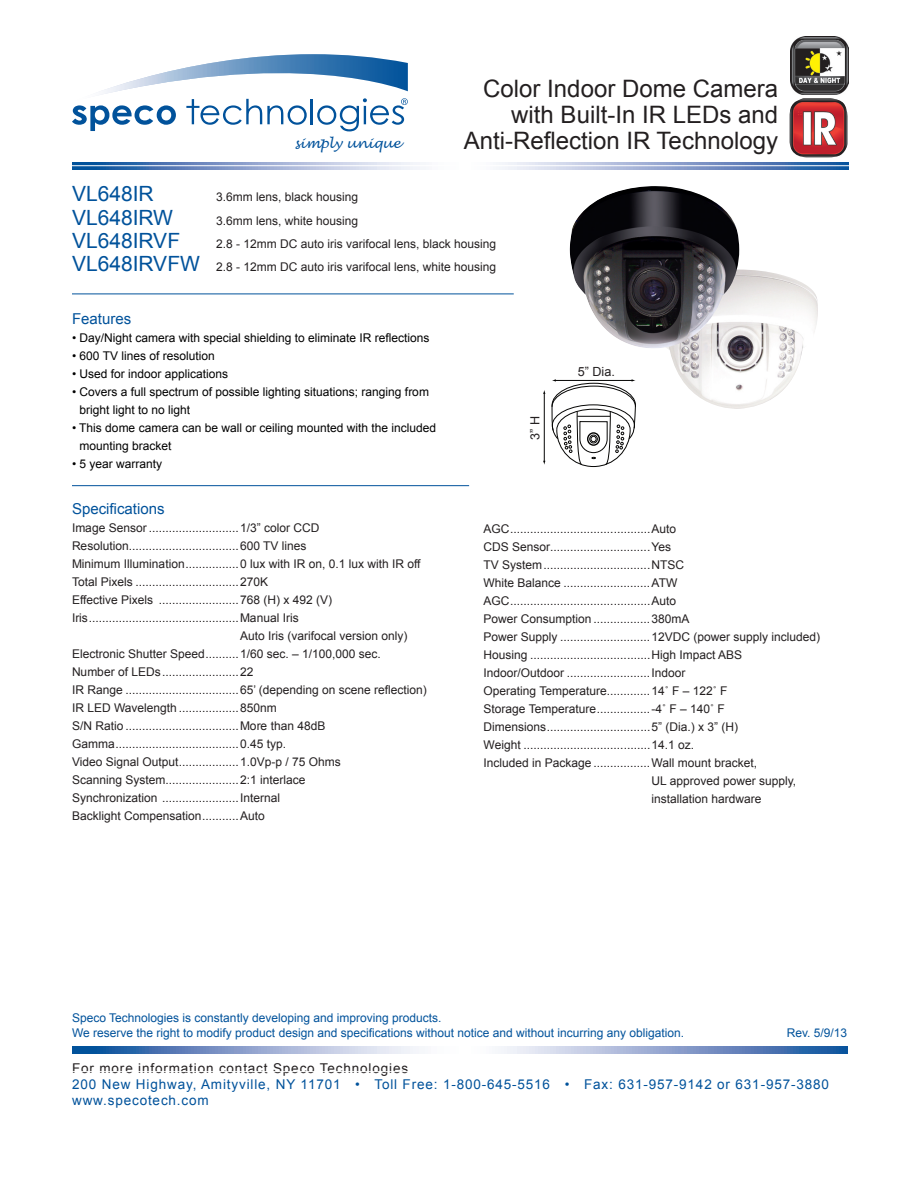
<style>
.page{position:relative;width:918px;height:1188px;background:#fff}
.page>*{position:absolute;margin:0;border:0;box-sizing:border-box;transform-origin:0 0}
.PRODUCT_TITLE{font:24px/25.8px "Arial";color:#231f20;text-align:right}
.model_number{font:21px "Arial";color:#01529b}
.spec_text{font:15px "Arial";color:#01529b}
.features_head{font:15px "Arial";color:#01529b}
.ADDRESS{font:13.5px "Arial";letter-spacing:.065em;color:#01529b}
.ADDRESS-2{font:13.5px "Arial";letter-spacing:.065em;color:#231f20}
.t1{font:italic 13.5px "Lucida Handwriting";color:#01529b}
.model_number-2{font:12.6px "Arial";color:#231f20}
.spec_text-2{font:12px/18px "Arial";color:#231f20}
.features_body{font:12px "Arial";color:#000}
.DISCLAIMER{font:12px "Arial";color:#01529b}
.model_number-3{font:12px "Arial";color:#231f20}
.s1{font-size:21px;color:#01529b}
</style>
<div class="page">
<svg style="left:72px;top:54px;width:336px;height:77px"></svg>
<svg style="left:72px;top:1046px;width:776px;height:8px;background:#93aad0"></svg>
<hr style="left:72px;top:294px;width:442px;height:1px;background:#01529b">
<hr style="left:72px;top:485px;width:397px;height:1px;background:#01529b">
<svg style="left:72px;top:162px;width:776px;height:7px;background:#97add2"></svg>
<hr style="left:51px;top:165px;width:803px;height:1px;background:#fff">
<img style="left:669px;top:270px;width:149px;height:139px">
<img style="left:569px;top:186px;width:170px;height:163px">
<hr style="left:544px;top:393px;width:1px;height:69px;background:#050504">
<svg style="left:552px;top:379px;width:84px;height:88px"></svg>
<hr style="left:577px;top:416px;width:33px;height:1px;background:#050504">
<img style="left:790px;top:98px;width:57px;height:59px">
<img style="left:791px;top:36px;width:57px;height:58px">
<p class="t1" style="left:294px;top:135px;width:108px">simply unique</p>
<p class="PRODUCT_TITLE" style="left:464px;top:76px;width:316px">Color Indoor Dome Camera with Built-In IR LEDs and<br>Anti-Reflection IR Technology</p>
<p class="model_number" style="left:72px;top:180px;width:83px">VL648IR</p>
<p class="model_number-3" style="left:216px;top:189px;width:144px">3.6mm lens, black housing</p>
<p class="model_number" style="left:72px;top:204px;width:103px">VL648IRW</p>
<p class="model_number-3" style="left:216px;top:213px;width:144px">3.6mm lens, white housing</p>
<p class="model_number" style="left:72px;top:227px;width:110px">VL648IRVF</p>
<p class="model_number-3" style="left:216px;top:236px;width:282px">2.8 - 12mm DC auto iris varifocal lens, black housing</p>
<p class="model_number-3" style="left:72px;top:259px;width:426px"><span class="s1">VL648IRVFW</span> 2.8 - 12mm DC auto iris varifocal lens, white housing</p>
<p class="features_head" style="left:72px;top:309px;width:61px">Features</p>
<p class="features_body" style="left:72px;top:330px;width:359px">• Day/Night camera with special shielding to eliminate IR reflections</p>
<p class="features_body" style="left:72px;top:348px;width:144px">• 600 TV lines of resolution</p>
<p class="features_body" style="left:72px;top:366px;width:158px">• Used for indoor applications</p>
<p class="features_body" style="left:72px;top:384px;width:358px">• Covers a full spectrum of possible lighting situations; ranging from</p>
<p class="features_body" style="left:80px;top:402px;width:112px">bright light to no light</p>
<p class="features_body" style="left:72px;top:420px;width:366px">• This dome camera can be wall or ceiling mounted with the included</p>
<p class="features_body" style="left:80px;top:438px;width:94px">mounting bracket</p>
<p class="features_body" style="left:72px;top:456px;width:92px">• 5 year warranty</p>
<p class="spec_text" style="left:72px;top:499px;width:94px">Specifications</p>
<p class="spec_text-2" style="left:72px;top:519px;width:249px">Image Sensor ...........................1/3” color CCD</p>
<p class="spec_text-2" style="left:72px;top:537px;width:350px">Resolution.................................600 TV lines<br>Minimum Illumination................0 lux with IR on, 0.1 lux with IR off</p>
<p class="spec_text-2" style="left:72px;top:573px;width:198px">Total Pixels ...............................270K</p>
<p class="spec_text-2" style="left:72px;top:591px;width:262px">Effective Pixels ........................768 (H) x 492 (V)</p>
<p class="spec_text-2" style="left:72px;top:609px;width:228px">Iris.............................................Manual Iris</p>
<p class="spec_text-2" style="left:240px;top:627px;width:169px">Auto Iris (varifocal version only)</p>
<p class="spec_text-2" style="left:72px;top:645px;width:310px">Electronic Shutter Speed..........1/60 sec. ‒ 1/100,000 sec.<br>Number of LEDs.......................22</p>
<p class="spec_text-2" style="left:72px;top:681px;width:356px">IR Range ..................................65’ (depending on scene reflection)</p>
<p class="spec_text-2" style="left:72px;top:699px;width:206px">IR LED Wavelength ..................850nm</p>
<p class="spec_text-2" style="left:72px;top:717px;width:255px">S/N Ratio ..................................More than 48dB</p>
<p class="spec_text-2" style="left:72px;top:735px;width:216px">Gamma.....................................0.45 typ.</p>
<p class="spec_text-2" style="left:72px;top:753px;width:270px">Video Signal Output..................1.0Vp-p / 75 Ohms</p>
<p class="spec_text-2" style="left:72px;top:771px;width:235px">Scanning System......................2:1 interlace</p>
<p class="spec_text-2" style="left:72px;top:789px;width:210px">Synchronization .......................Internal</p>
<p class="spec_text-2" style="left:72px;top:807px;width:194px">Backlight Compensation...........Auto</p>
<p class="model_number-2" style="left:527px;top:440px;width:25px;rotate:-90deg">3” H</p>
<p class="model_number-2" style="left:578px;top:364px;width:39px">5” Dia.</p>
<p class="spec_text-2" style="left:484px;top:520px;width:194px">AGC..........................................Auto</p>
<p class="spec_text-2" style="left:484px;top:538px;width:189px">CDS Sensor..............................Yes</p>
<p class="spec_text-2" style="left:484px;top:556px;width:202px">TV System................................NTSC</p>
<p class="spec_text-2" style="left:484px;top:574px;width:195px">White Balance ..........................ATW</p>
<p class="spec_text-2" style="left:484px;top:592px;width:208px">AGC..........................................Auto<br>Power Consumption .................380mA</p>
<p class="spec_text-2" style="left:484px;top:628px;width:338px">Power Supply ...........................12VDC (power supply included)</p>
<p class="spec_text-2" style="left:484px;top:646px;width:260px">Housing ....................................High Impact ABS</p>
<p class="spec_text-2" style="left:484px;top:664px;width:246px">Indoor/Outdoor .........................Indoor<br>Operating Temperature.............14˚ F – 122˚ F</p>
<p class="spec_text-2" style="left:484px;top:700px;width:243px">Storage Temperature................-4˚ F – 140˚ F</p>
<p class="spec_text-2" style="left:484px;top:718px;width:256px">Dimensions...............................5” (Dia.) x 3” (H)</p>
<p class="spec_text-2" style="left:484px;top:736px;width:212px">Weight ......................................14.1 oz.</p>
<p class="spec_text-2" style="left:484px;top:754px;width:275px">Included in Package .................Wall mount bracket,</p>
<p class="spec_text-2" style="left:652px;top:772px;width:146px">UL approved power supply,</p>
<p class="spec_text-2" style="left:652px;top:790px;width:112px">installation hardware</p>
<p class="DISCLAIMER" style="left:72px;top:1010px;width:371px">Speco Technologies is constantly developing and improving products.</p>
<p class="DISCLAIMER" style="left:72px;top:1024px;width:614px">We reserve the right to modify product design and specifications without notice and without incurring any obligation.</p>
<p class="DISCLAIMER" style="left:787px;top:1024px;width:62px">Rev. 5/9/13</p>
<p class="ADDRESS-2" style="left:72px;top:1059px;width:338px">For more information contact Speco Technologies</p>
<p class="ADDRESS" style="left:72px;top:1075px;width:758px">200 New Highway, Amityville, NY 11701 • Toll Free: 1-800-645-5516 • Fax: 631-957-9142 or 631-957-3880</p>
<p class="ADDRESS" style="left:72px;top:1092px;width:138px">www.specotech.com</p>
</div>
